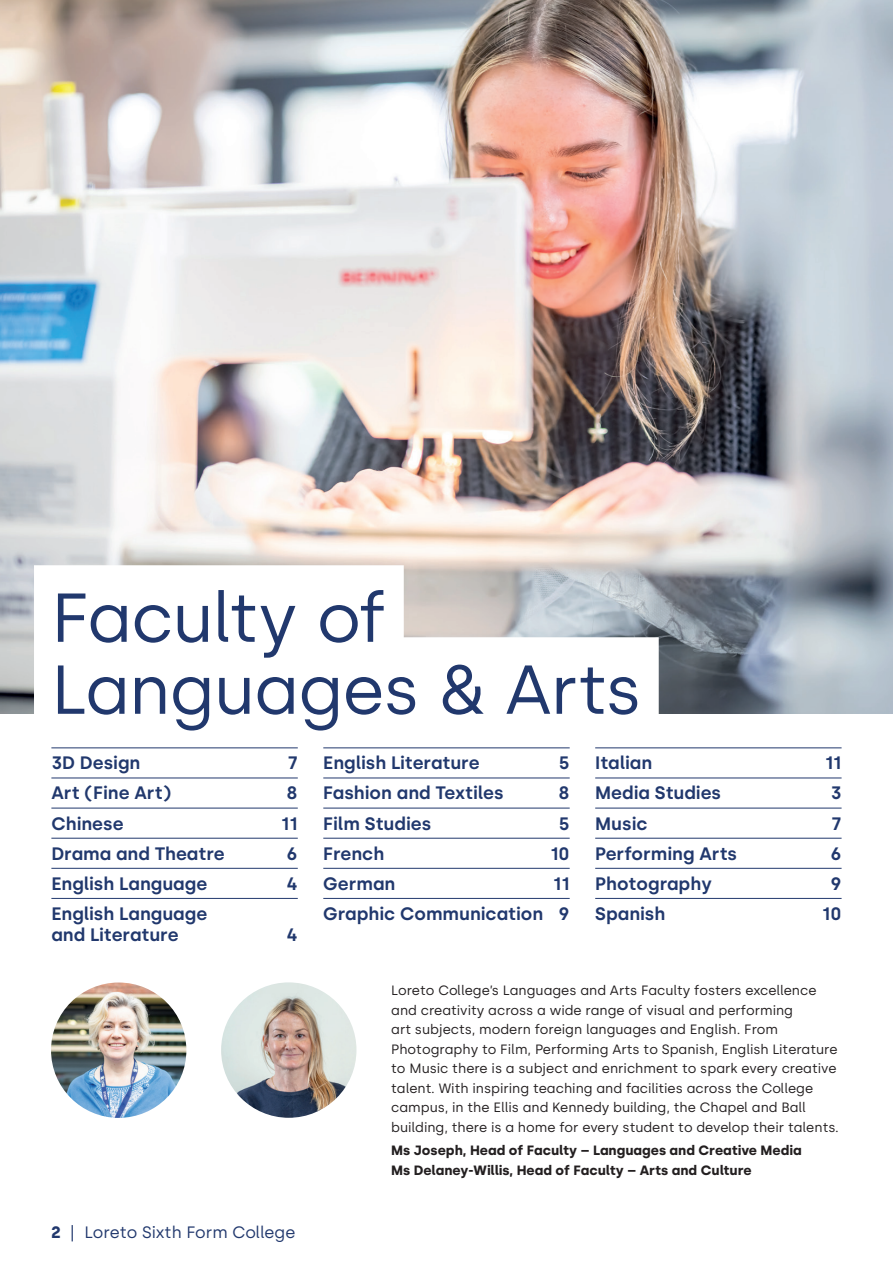
<style>
.page{position:relative;width:893px;height:1263px;background:#fff}
.page>*{position:absolute;margin:0;border:0;box-sizing:border-box;transform-origin:0 0}
.t1{font:69px/72px "Silka";letter-spacing:-.015em;color:#21386d}
.t2{font:600 18px/21.6px "Silka";color:#21386d}
.t3{font:16.5px "Silka";color:#21386d}
.t4{font:13.5px/19.5px "Silka";color:#231f20}
.t5{font:700 13.5px/19.5px "Silka";color:#231f20}
.s1{font-weight:700}
</style>
<div class="page">
<img style="left:0;top:0;width:893px;height:714px">
<div style="left:34px;top:565px;width:370px;height:102px;background:#fff"></div>
<div style="left:34px;top:637px;width:625px;height:102px;background:#fff"></div>
<hr style="left:51px;top:748px;width:247px;height:1px;background:#21386d">
<hr style="left:51px;top:778px;width:247px;height:1px;background:#21386d">
<hr style="left:51px;top:808px;width:247px;height:1px;background:#21386d">
<hr style="left:51px;top:838px;width:247px;height:1px;background:#21386d">
<hr style="left:51px;top:868px;width:247px;height:1px;background:#21386d">
<hr style="left:51px;top:898px;width:247px;height:1px;background:#21386d">
<hr style="left:323px;top:748px;width:247px;height:1px;background:#21386d">
<hr style="left:323px;top:778px;width:247px;height:1px;background:#21386d">
<hr style="left:323px;top:808px;width:247px;height:1px;background:#21386d">
<hr style="left:323px;top:838px;width:247px;height:1px;background:#21386d">
<hr style="left:323px;top:868px;width:247px;height:1px;background:#21386d">
<hr style="left:323px;top:898px;width:247px;height:1px;background:#21386d">
<hr style="left:595px;top:748px;width:247px;height:1px;background:#21386d">
<hr style="left:595px;top:778px;width:247px;height:1px;background:#21386d">
<hr style="left:595px;top:808px;width:247px;height:1px;background:#21386d">
<hr style="left:595px;top:838px;width:247px;height:1px;background:#21386d">
<hr style="left:595px;top:868px;width:247px;height:1px;background:#21386d">
<hr style="left:595px;top:898px;width:247px;height:1px;background:#21386d">
<img style="left:51px;top:982px;width:135px;height:136px;border-radius:68px">
<img style="left:221px;top:982px;width:135px;height:136px;border-radius:68px">
<h1 class="t1" style="left:51px;top:582px;width:592px">Faculty of<br>Languages &amp; Arts</h1>
<h2 class="t2" style="left:51px;top:752px;width:91px">3D Design</h2>
<h2 class="t2" style="left:288px;top:752px;width:12px">7</h2>
<h2 class="t2" style="left:51px;top:782px;width:121px">Art (Fine Art)</h2>
<h2 class="t2" style="left:287px;top:782px;width:13px">8</h2>
<h2 class="t2" style="left:51px;top:812px;width:74px">Chinese</h2>
<h2 class="t2" style="left:281px;top:812px;width:18px">11</h2>
<h2 class="t2" style="left:51px;top:842px;width:175px">Drama and Theatre</h2>
<h2 class="t2" style="left:287px;top:842px;width:13px">6</h2>
<h2 class="t2" style="left:51px;top:873px;width:158px">English Language</h2>
<h2 class="t2" style="left:286px;top:873px;width:13px">4</h2>
<h2 class="t2" style="left:51px;top:903px;width:158px">English Language and Literature</h2>
<h2 class="t2" style="left:323px;top:752px;width:158px">English Literature</h2>
<h2 class="t2" style="left:559px;top:752px;width:12px">5</h2>
<h2 class="t2" style="left:323px;top:782px;width:182px">Fashion and Textiles</h2>
<h2 class="t2" style="left:558px;top:782px;width:13px">8</h2>
<h2 class="t2" style="left:323px;top:812px;width:109px">Film Studies</h2>
<h2 class="t2" style="left:559px;top:812px;width:12px">5</h2>
<h2 class="t2" style="left:323px;top:842px;width:63px">French</h2>
<h2 class="t2" style="left:550px;top:842px;width:21px">10</h2>
<h2 class="t2" style="left:323px;top:873px;width:74px">German</h2>
<h2 class="t2" style="left:595px;top:752px;width:59px">Italian</h2>
<h2 class="t2" style="left:825px;top:752px;width:18px">11</h2>
<h2 class="t2" style="left:595px;top:782px;width:127px">Media Studies</h2>
<h2 class="t2" style="left:831px;top:782px;width:12px">3</h2>
<h2 class="t2" style="left:595px;top:812px;width:54px">Music</h2>
<h2 class="t2" style="left:831px;top:812px;width:12px">7</h2>
<h2 class="t2" style="left:595px;top:842px;width:143px">Performing Arts</h2>
<h2 class="t2" style="left:830px;top:842px;width:13px">6</h2>
<h2 class="t2" style="left:595px;top:873px;width:118px">Photography</h2>
<h2 class="t2" style="left:830px;top:873px;width:13px">9</h2>
<h2 class="t2" style="left:595px;top:903px;width:72px">Spanish</h2>
<h2 class="t2" style="left:822px;top:903px;width:21px">10</h2>
<h2 class="t2" style="left:323px;top:868px;width:248px;line-height:30.2px;text-align:right">11<br>Graphic Communication 9</h2>
<h2 class="t2" style="left:286px;top:924px;width:13px">4</h2>
<p class="t3" style="left:51px;top:1222px;width:246px"><span class="s1">2</span> | Loreto Sixth Form College</p>
<p class="t4" style="left:391px;top:981px;width:449px">Loreto College’s Languages and Arts Faculty fosters excellence and creativity across a wide range of visual and performing<br>art subjects, modern foreign languages and English. From Photography to Film, Performing Arts to Spanish, English Literature to Music there is a subject and enrichment to spark every creative talent. With inspiring teaching and facilities across the College campus, in the Ellis and Kennedy building, the Chapel and Ball building, there is a home for every student to develop their talents.</p>
<p class="t5" style="left:391px;top:1141px;width:412px">Ms Joseph, Head of Faculty – Languages and Creative Media<br>Ms Delaney-Willis, Head of Faculty – Arts and Culture</p>
</div>
